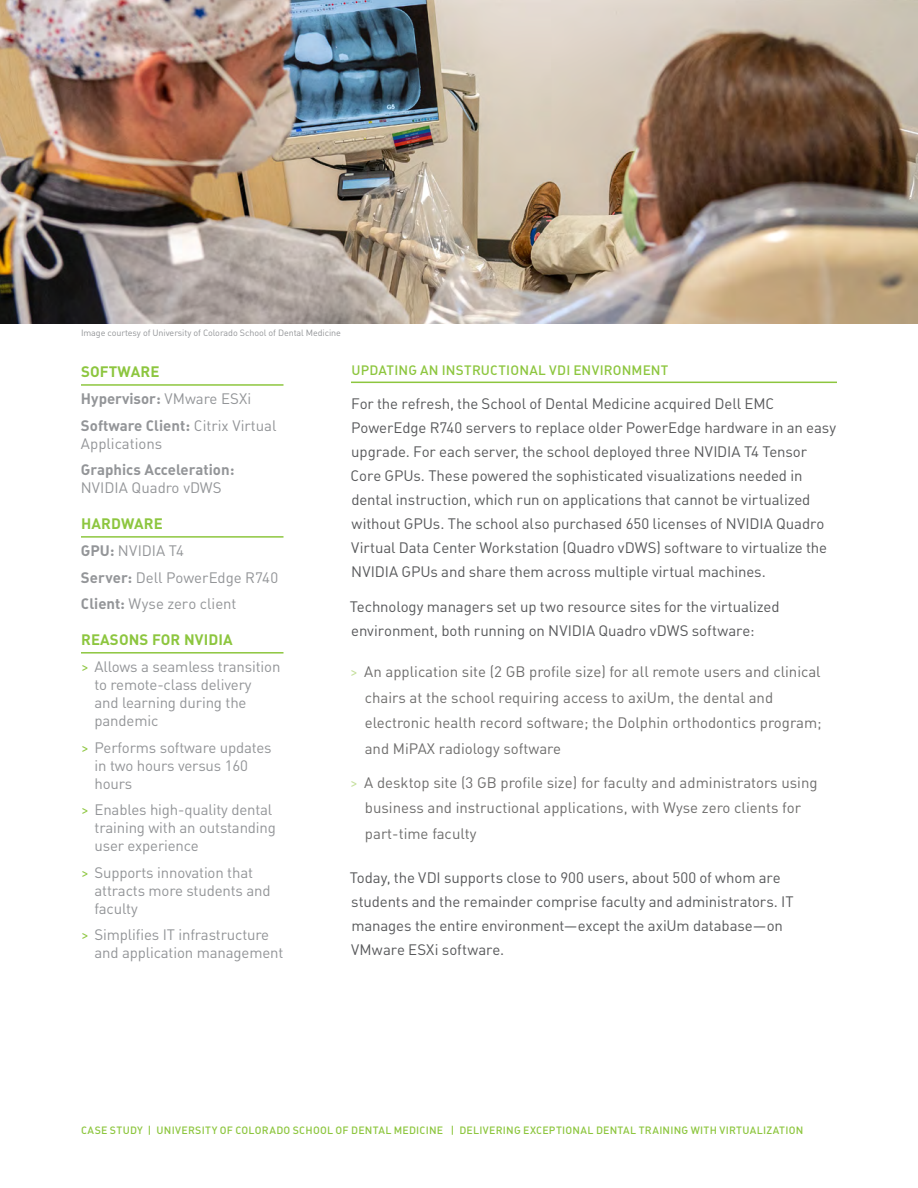
<style>
.page{position:relative;width:918px;height:1188px;background:#fff}
.page>*{position:absolute;margin:0;border:0;box-sizing:border-box;transform-origin:0 0}
.t1{font:15px/24px "DIN Pro";letter-spacing:-.005em;color:#58595b}
.t2{font:15px/18px "DIN Pro";letter-spacing:-.01em;color:#939598}
.t3{font:15px/25.5px "DIN Pro";color:#6f6e6d}
.t4{font:700 15px/26.7px "DIN Pro";color:#939598}
.t5{font:500 13.5px "DIN Pro";letter-spacing:.015em;color:#8dc63f}
.t6{font:500 10.5px "DIN Pro";letter-spacing:.025em;color:#8dc63f}
.t7{font:9px "DIN Pro";letter-spacing:-.01em;color:#939598}
.s1{color:#8dc63f}
.s2{font-weight:400}
.s3{font-weight:700;color:#8dc63f}
.s4{font-weight:700}
.s5{color:#c4df9b}
</style>
<div class="page">
<img style="left:0;top:0;width:918px;height:324px">
<hr style="left:351px;top:382px;width:486px;height:1px;background:#8dc63f">
<hr style="left:81px;top:384px;width:203px;height:2px;background:#8dc63f">
<hr style="left:81px;top:536px;width:203px;height:2px;background:#8dc63f">
<hr style="left:81px;top:652px;width:203px;height:2px;background:#8dc63f">
<p class="t7" style="left:81px;top:326px;width:262px">Image courtesy of University of Colorado School of Dental Medicine</p>
<p class="t4" style="left:81px;top:358px;width:197px"><span class="s1">SOFTWARE<br></span>Hypervisor: <span class="s2">VMware ESXi<br></span>Software Client: <span class="s2">Citrix Virtual</span></p>
<p class="t2" style="left:81px;top:434px;width:83px">Applications</p>
<p class="t4" style="left:81px;top:456px;width:155px">Graphics Acceleration:</p>
<p class="t2" style="left:81px;top:478px;width:142px">NVIDIA Quadro vDWS</p>
<p class="t2" style="left:81px;top:510px;width:199px;line-height:26.7px"><span class="s3">HARDWARE<br></span><span class="s4">GPU:</span> NVIDIA T4<br><span class="s4">Server:</span> Dell PowerEdge R740<br><span class="s4">Client:</span> Wyse zero client</p>
<p class="t2" style="left:81px;top:626px;width:201px;line-height:26.7px"><span class="s3">REASONS FOR NVIDIA<br></span><span class="s1">&gt;</span> Allows a seamless transition</p>
<p class="t2" style="left:95px;top:675px;width:159px">to remote-class delivery and learning during the pandemic</p>
<p class="t2" style="left:95px;top:738px;width:179px;text-indent:-14px"><span class="s1">&gt;</span> Performs software updates in two hours versus 160 hours</p>
<p class="t2" style="left:95px;top:800px;width:183px;text-indent:-14px"><span class="s1">&gt;</span> Enables high-quality dental training with an outstanding user experience</p>
<p class="t2" style="left:95px;top:863px;width:178px;text-indent:-14px"><span class="s1">&gt;</span> Supports innovation that attracts more students and faculty</p>
<p class="t2" style="left:95px;top:925px;width:190px;text-indent:-14px"><span class="s1">&gt;</span> Simplifies IT infrastructure and application management</p>
<p class="t5" style="left:352px;top:361px;width:318px">UPDATING AN INSTRUCTIONAL VDI ENVIRONMENT</p>
<p class="t1" style="left:351px;top:391px;width:487px">For the refresh, the School of Dental Medicine acquired Dell EMC PowerEdge R740 servers to replace older PowerEdge hardware in an easy upgrade. For each server, the school deployed three NVIDIA T4 Tensor Core GPUs. These powered the sophisticated visualizations needed in dental instruction, which run on applications that cannot be virtualized without GPUs. The school also purchased 650 licenses of NVIDIA Quadro Virtual Data Center Workstation (Quadro vDWS) software to virtualize the NVIDIA GPUs and share them across multiple virtual machines.</p>
<p class="t1" style="left:350px;top:594px;width:431px">Technology managers set up two resource sites for the virtualized environment, both running on NVIDIA Quadro vDWS software:</p>
<p class="t3" style="left:365px;top:659px;width:458px;text-indent:-15px"><span class="s5">&gt;</span> An application site (2 GB profile size) for all remote users and clinical chairs at the school requiring access to axiUm, the dental and electronic health record software; the Dolphin orthodontics program; and MiPAX radiology software</p>
<p class="t3" style="left:365px;top:769px;width:454px;text-indent:-15px"><span class="s5">&gt;</span> A desktop site (3 GB profile size) for faculty and administrators using business and instructional applications, with Wyse zero clients for part-time faculty</p>
<p class="t1" style="left:350px;top:865px;width:445px">Today, the VDI supports close to 900 users, about 500 of whom are students and the remainder comprise faculty and administrators. IT manages the entire environment—except the axiUm database—on VMware ESXi software.</p>
<p class="t6" style="left:81px;top:1123px;width:724px">CASE STUDY | UNIVERSITY OF COLORADO SCHOOL OF DENTAL MEDICINE | DELIVERING EXCEPTIONAL DENTAL TRAINING WITH VIRTUALIZATION</p>
</div>
